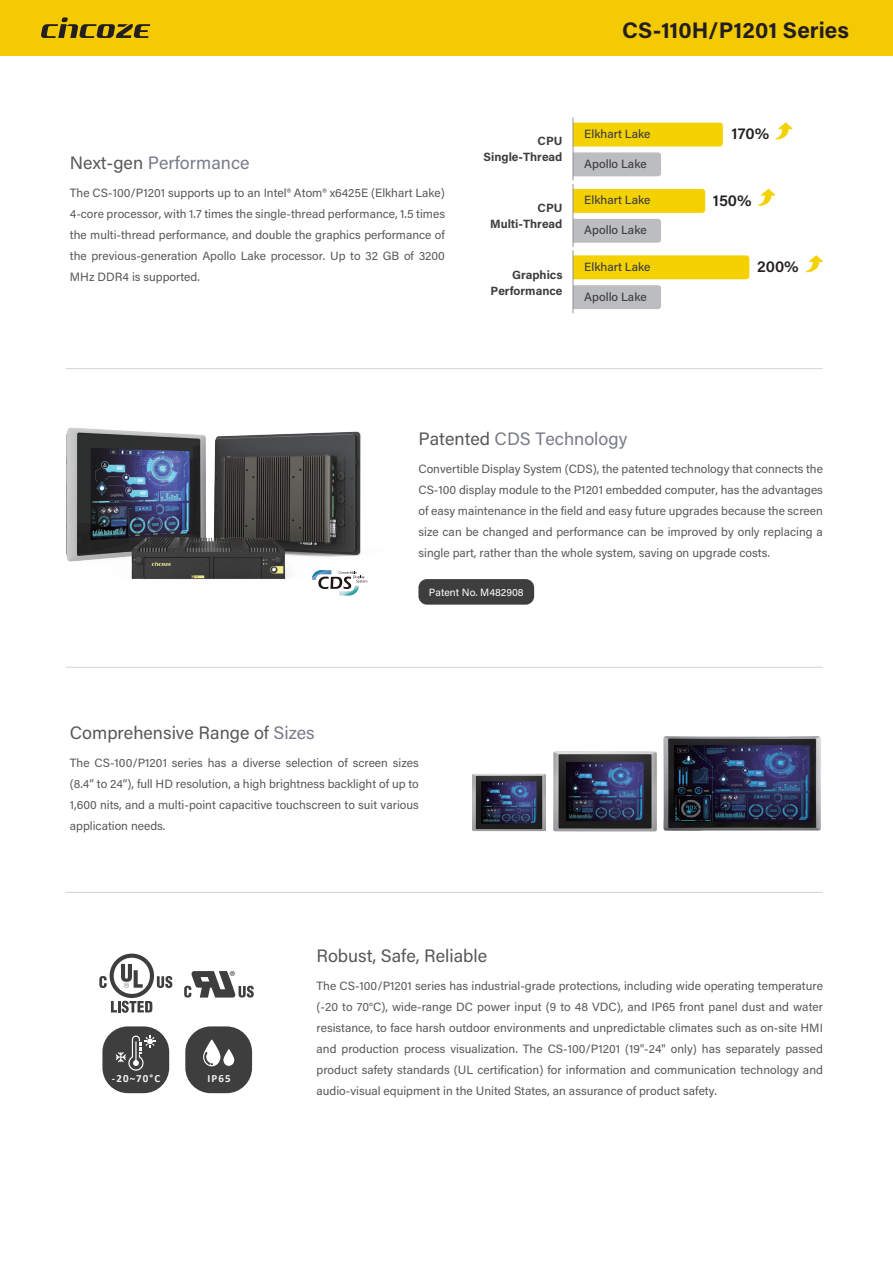
<style>
.page{position:relative;width:893px;height:1263px;background:#fff}
.page>*{position:absolute;margin:0;border:0;box-sizing:border-box;transform-origin:0 0}
.t1{font:700 22.5px "Acumin Pro";color:#231f20}
.t2{font:18px "Acumin Pro";color:#57585a}
.t3{font:18px "Acumin Pro";color:#797c89}
.t4{font:600 15.9px "Acumin Pro";color:#231f20}
.t5{font:14.55px "Myriad Pro";color:#3e3e3f}
.t6{font:12px/21px "Acumin Pro";color:#57585a;text-align:justify}
.t7{font:500 12px "Acumin Pro";color:#3e3e3f}
.t8{font:700 12px/15.9px "Acumin Pro";color:#3e3e3f;text-align:right}
.t9{font:700 10.95px "Calibri";letter-spacing:.1em;color:#f2f3f4}
.t10{font:10.5px "Acumin Pro";color:#fff}
.s1{color:#57585a}
.s2{color:#797c89}
</style>
<div class="page">
<div style="left:0;top:0;width:893px;height:55px;background:#f4ca05"></div>
<svg style="left:41px;top:17px;width:109px;height:21px"></svg>
<div style="left:418px;top:579px;width:116px;height:26px;background:#3e3e3f;border-radius:9px"></div>
<hr style="left:66px;top:892px;width:757px;height:1px;background:#d1d2d4">
<hr style="left:66px;top:368px;width:757px;height:1px;background:#d1d2d4">
<hr style="left:66px;top:667px;width:757px;height:1px;background:#d1d2d4">
<div style="left:574px;top:123px;width:149px;height:23px;background:#f4d202"></div>
<div style="left:574px;top:152px;width:87px;height:24px;background:#bcbdc0"></div>
<hr style="left:573px;top:118px;width:1px;height:62px;background:#939598">
<svg style="left:775px;top:122px;width:17px;height:17px"></svg>
<div style="left:574px;top:189px;width:131px;height:24px;background:#f4d202"></div>
<div style="left:574px;top:219px;width:87px;height:24px;background:#bcbdc0"></div>
<hr style="left:573px;top:184px;width:1px;height:63px;background:#939598">
<svg style="left:758px;top:189px;width:17px;height:17px"></svg>
<div style="left:574px;top:255px;width:175px;height:24px;background:#f4d202"></div>
<div style="left:574px;top:285px;width:87px;height:24px;background:#bcbdc0"></div>
<hr style="left:573px;top:250px;width:1px;height:63px;background:#939598">
<svg style="left:806px;top:255px;width:17px;height:17px"></svg>
<img style="left:663px;top:736px;width:158px;height:95px">
<img style="left:472px;top:773px;width:74px;height:59px">
<img style="left:553px;top:751px;width:104px;height:81px">
<div style="left:185px;top:1026px;width:67px;height:67px;background:#3e3e3f;border-radius:26px"></div>
<div style="left:102px;top:1026px;width:67px;height:67px;background:#3e3e3f;border-radius:26px"></div>
<svg style="left:203px;top:1039px;width:31px;height:28px"></svg>
<svg style="left:116px;top:1035px;width:40px;height:36px"></svg>
<svg style="left:99px;top:954px;width:73px;height:59px"></svg>
<svg style="left:184px;top:971px;width:70px;height:26px"></svg>
<img style="left:66px;top:427px;width:302px;height:169px">
<svg style="left:312px;top:570px;width:55px;height:25px"></svg>
<h2 class="t3" style="left:70px;top:150px;width:181px"><span class="s1">Next-gen</span> Performance</h2>
<p class="t6" style="left:70px;top:182px;width:377px">The CS-100/P1201 supports up to an Intel® Atom® x6425E (Elkhart Lake)<br>4-core processor, with 1.7 times the single-thread performance, 1.5 times the multi-thread performance, and double the graphics performance of the previous-generation Apollo Lake processor. Up to 32 GB of 3200<br>MHz DDR4 is supported.</p>
<h1 class="t1" style="left:622px;top:14px;width:228px">CS-110H/P1201 Series</h1>
<p class="t8" style="left:484px;top:132px;width:80px">CPU<br>Single-Thread</p>
<p class="t8" style="left:490px;top:200px;width:74px">CPU<br>Multi-Thread</p>
<p class="t8" style="left:491px;top:266px;width:73px">Graphics<br>Performance</p>
<p class="t7" style="left:584px;top:125px;width:68px">Elkhart Lake</p>
<p class="t7" style="left:584px;top:155px;width:64px">Apollo Lake</p>
<p class="t7" style="left:584px;top:192px;width:68px">Elkhart Lake</p>
<p class="t7" style="left:584px;top:222px;width:64px">Apollo Lake</p>
<p class="t7" style="left:584px;top:258px;width:68px">Elkhart Lake</p>
<p class="t7" style="left:584px;top:288px;width:64px">Apollo Lake</p>
<h3 class="t4" style="left:732px;top:123px;width:39px">170%</h3>
<h3 class="t4" style="left:713px;top:189px;width:40px">150%</h3>
<h3 class="t4" style="left:757px;top:256px;width:43px">200%</h3>
<h2 class="t3" style="left:418px;top:426px;width:210px"><span class="s1">Patented</span> CDS Technology</h2>
<p class="t6" style="left:418px;top:458px;width:406px">Convertible Display System (CDS), the patented technology that connects the CS-100 display module to the P1201 embedded computer, has the advantages of easy maintenance in the field and easy future upgrades because the screen size can be changed and performance can be improved by only replacing a single part, rather than the whole system, saving on upgrade costs.</p>
<p class="t10" style="left:429px;top:585px;width:96px">Patent No. M482908</p>
<h2 class="t2" style="left:70px;top:720px;width:246px">Comprehensive Range of <span class="s2">Sizes</span></h2>
<p class="t6" style="left:70px;top:752px;width:350px">The CS-100/P1201 series has a diverse selection of screen sizes (8.4” to 24”), full HD resolution, a high brightness backlight of up to 1,600 nits, and a multi-point capacitive touchscreen to suit various application needs.</p>
<p class="t5" style="left:230px;top:967px;width:8px">®</p>
<p class="t9" style="left:112px;top:1070px;width:50px">-20~70°C</p>
<p class="t9" style="left:207px;top:1070px;width:25px">IP65</p>
<h2 class="t2" style="left:317px;top:943px;width:172px">Robust, Safe, Reliable</h2>
<p class="t6" style="left:316px;top:975px;width:508px">The CS-100/P1201 series has industrial-grade protections, including wide operating temperature (-20 to 70°C), wide-range DC power input (9 to 48 VDC), and IP65 front panel dust and water resistance, to face harsh outdoor environments and unpredictable climates such as on-site HMI and production process visualization. The CS-100/P1201 (19"-24" only) has separately passed product safety standards (UL certification) for information and communication technology and audio-visual equipment in the United States, an assurance of product safety.</p>
</div>
